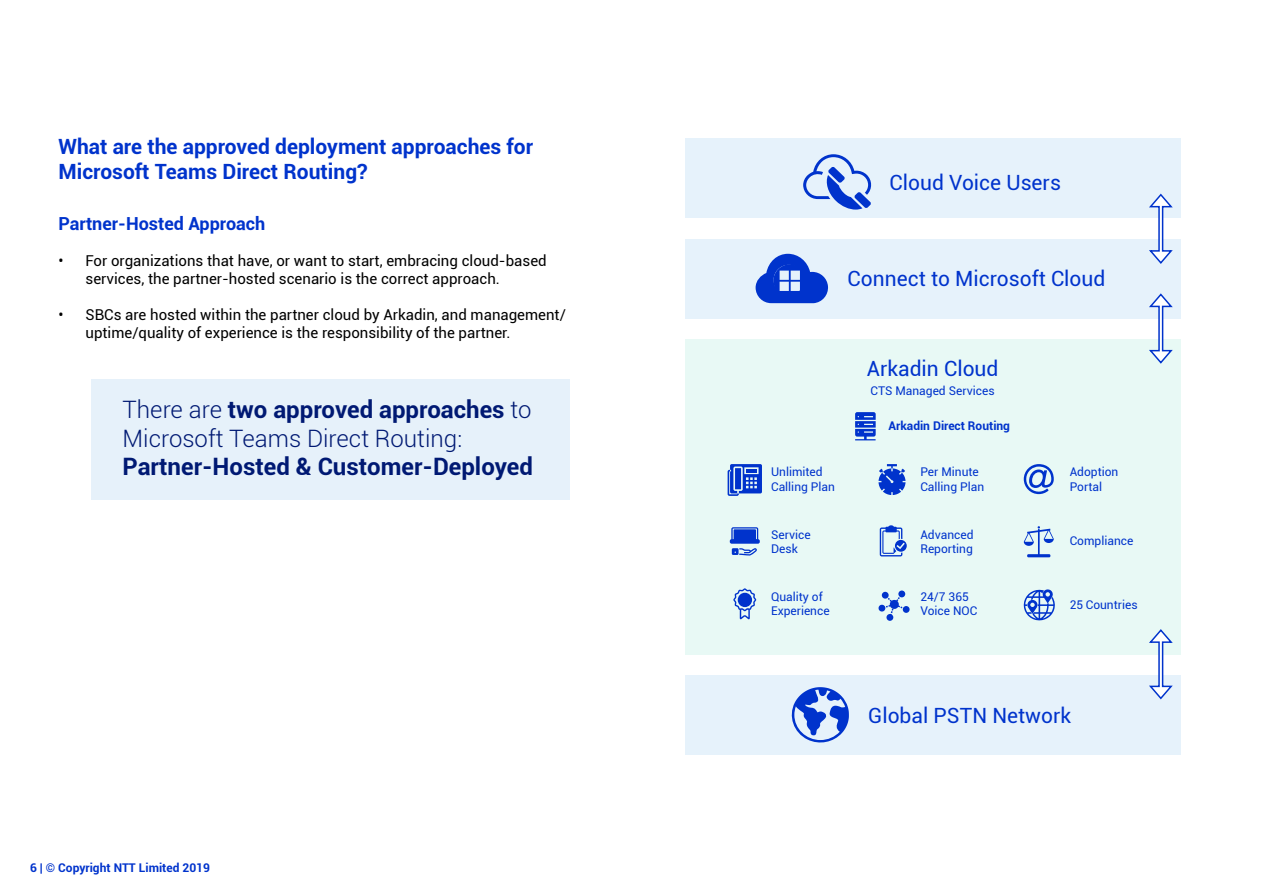
<style>
.page{position:relative;width:1263px;height:893px;background:#fff}
.page>*{position:absolute;margin:0;border:0;box-sizing:border-box;transform-origin:0 0}
.t1{font:300 24px/28.8px "Roboto";color:#001973}
.t2{font:700 24px "Roboto";color:#001973}
.t3{font:700 21px/25.2px "Roboto";color:#03c}
.t4{font:21px "Roboto";color:#03c}
.t5{font:700 18px "Roboto";color:#03c}
.t6{font:15px/18px "Roboto";color:#000}
.t7{font:12px/14.4px "Roboto";color:#03c}
.t8{font:700 12px "Roboto";color:#03c}
.s1{font-weight:700}
</style>
<div class="page">
<div style="left:91px;top:380px;width:479px;height:120px;background:#e6f1fa"></div>
<div style="left:685px;top:138px;width:495px;height:80px;background:#e6f2fb"></div>
<div style="left:685px;top:239px;width:495px;height:79px;background:#e6f2fb"></div>
<div style="left:685px;top:675px;width:495px;height:80px;background:#e6f2fb"></div>
<div style="left:685px;top:339px;width:495px;height:315px;background:#e8f9f5"></div>
<svg style="left:803px;top:154px;width:69px;height:56px"></svg>
<svg style="left:1023px;top:589px;width:32px;height:32px"></svg>
<svg style="left:1024px;top:464px;width:30px;height:30px"></svg>
<svg style="left:878px;top:464px;width:27px;height:31px"></svg>
<svg style="left:880px;top:525px;width:27px;height:31px"></svg>
<svg style="left:1024px;top:526px;width:30px;height:31px"></svg>
<svg style="left:733px;top:588px;width:23px;height:31px"></svg>
<div style="left:738px;top:593px;width:14px;height:14px;background:#03c;border-radius:50%"></div>
<svg style="left:730px;top:527px;width:30px;height:29px"></svg>
<svg style="left:728px;top:464px;width:34px;height:32px"></svg>
<svg style="left:878px;top:590px;width:31px;height:31px"></svg>
<svg style="left:855px;top:412px;width:21px;height:28px"></svg>
<svg style="left:791px;top:687px;width:58px;height:56px"></svg>
<svg style="left:756px;top:254px;width:72px;height:49px"></svg>
<svg style="left:1149px;top:193px;width:24px;height:71px"></svg>
<svg style="left:1147px;top:293px;width:27px;height:71px"></svg>
<svg style="left:1147px;top:629px;width:27px;height:71px"></svg>
<h2 class="t3" style="left:58px;top:133px;width:476px">What are the approved deployment approaches for<br>Microsoft Teams Direct Routing?</h2>
<p class="t5" style="left:58px;top:211px;width:208px">Partner-Hosted Approach</p>
<p class="t6" style="left:86px;top:251px;width:463px;text-indent:-27px">• For organizations that have, or want to start, embracing cloud-based services, the partner-hosted scenario is the correct approach.</p>
<p class="t6" style="left:86px;top:305px;width:482px;text-indent:-27px">• SBCs are hosted within the partner cloud by Arkadin, and management/ uptime/quality of experience is the responsibility of the partner.</p>
<h1 class="t1" style="left:123px;top:394px;width:410px">There are <span class="s1">two approved approaches</span> to<br>Microsoft Teams Direct Routing:</h1>
<h1 class="t2" style="left:123px;top:450px;width:412px">Partner-Hosted &amp; Customer-Deployed</h1>
<p class="t8" style="left:30px;top:859px;width:182px">6 | © Copyright NTT Limited 2019</p>
<h2 class="t4" style="left:889px;top:168px;width:173px">Cloud Voice Users</h2>
<h2 class="t4" style="left:848px;top:264px;width:259px">Connect to Microsoft Cloud</h2>
<p class="t7" style="left:771px;top:464px;width:65px">Unlimited<br>Calling Plan</p>
<p class="t7" style="left:771px;top:527px;width:41px">Service<br>Desk</p>
<p class="t7" style="left:771px;top:589px;width:60px">Quality of<br>Experience</p>
<h2 class="t4" style="left:867px;top:354px;width:133px">Arkadin Cloud</h2>
<p class="t7" style="left:871px;top:383px;width:125px">CTS Managed Services</p>
<p class="t8" style="left:889px;top:417px;width:123px">Arkadin Direct Routing</p>
<p class="t7" style="left:920px;top:464px;width:65px">Per Minute<br>Calling Plan</p>
<p class="t7" style="left:920px;top:527px;width:55px">Advanced<br>Reporting</p>
<p class="t7" style="left:920px;top:589px;width:58px">24/7 365<br>Voice NOC</p>
<p class="t7" style="left:1070px;top:464px;width:50px">Adoption<br>Portal</p>
<p class="t7" style="left:1070px;top:533px;width:65px">Compliance</p>
<p class="t7" style="left:1070px;top:597px;width:69px">25 Countries</p>
<h2 class="t4" style="left:868px;top:700px;width:204px">Global PSTN Network</h2>
</div>
